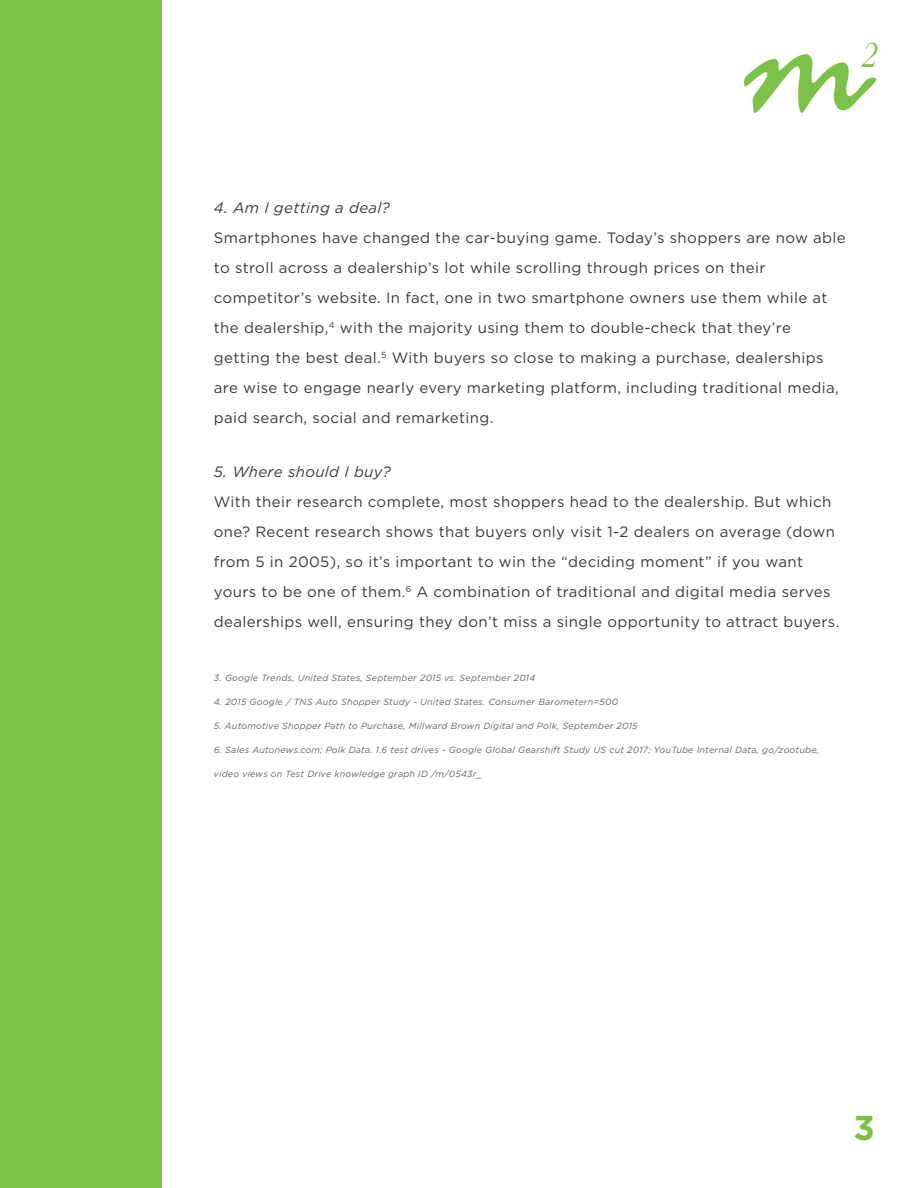
<style>
.page{position:relative;width:918px;height:1188px;background:#fff}
.page>*{position:absolute;margin:0;border:0;box-sizing:border-box;transform-origin:0 0}
.t1{font:700 34.5px "Gotham";color:#7dc248}
.t2{font:15px/30px "Gotham";letter-spacing:.025em;color:#393b3a}
.t3{font:italic 15px "Gotham";letter-spacing:.025em;color:#393b3a}
.t4{font:italic 9px "Gotham";letter-spacing:.025em;color:#626363}
</style>
<div class="page">
<div style="left:0;top:0;width:162px;height:1188px;background:#7dc248"></div>
<svg style="left:744px;top:43px;width:134px;height:70px"></svg>
<p class="t3" style="left:214px;top:198px;width:178px">4. Am I getting a deal?</p>
<p class="t2" style="left:214px;top:222px;width:633px">Smartphones have changed the car-buying game. Today’s shoppers are now able to stroll across a dealership’s lot while scrolling through prices on their competitor’s website. In fact, one in two smartphone owners use them while at the dealership,<sup>4</sup> with the majority using them to double-check that they’re getting the best deal.<sup>5</sup> With buyers so close to making a purchase, dealerships are wise to engage nearly every marketing platform, including traditional media, paid search, social and remarketing.</p>
<p class="t3" style="left:214px;top:462px;width:178px">5. Where should I buy?</p>
<p class="t2" style="left:214px;top:486px;width:627px">With their research complete, most shoppers head to the dealership. But which one? Recent research shows that buyers only visit 1-2 dealers on average (down from 5 in 2005), so it’s important to win the “deciding moment” if you want yours to be one of them.<sup>6</sup> A combination of traditional and digital media serves dealerships well, ensuring they don’t miss a single opportunity to attract buyers.</p>
<p class="t4" style="left:214px;top:672px;width:323px">3. Google Trends, United States, September 2015 vs. September 2014</p>
<p class="t4" style="left:214px;top:696px;width:406px">4. 2015 Google / TNS Auto Shopper Study - United States. Consumer Barometern=500</p>
<p class="t4" style="left:214px;top:720px;width:425px">5. Automotive Shopper Path to Purchase, Millward Brown Digital and Polk, September 2015</p>
<p class="t4" style="left:214px;top:744px;width:607px">6. Sales Autonews.com; Polk Data. 1.6 test drives - Google Global Gearshift Study US cut 2017; YouTube Internal Data, go/zootube,</p>
<p class="t4" style="left:214px;top:768px;width:270px">video views on Test Drive knowledge graph ID /m/0543r_</p>
<h1 class="t1" style="left:854px;top:1104px;width:23px">3</h1>
</div>
